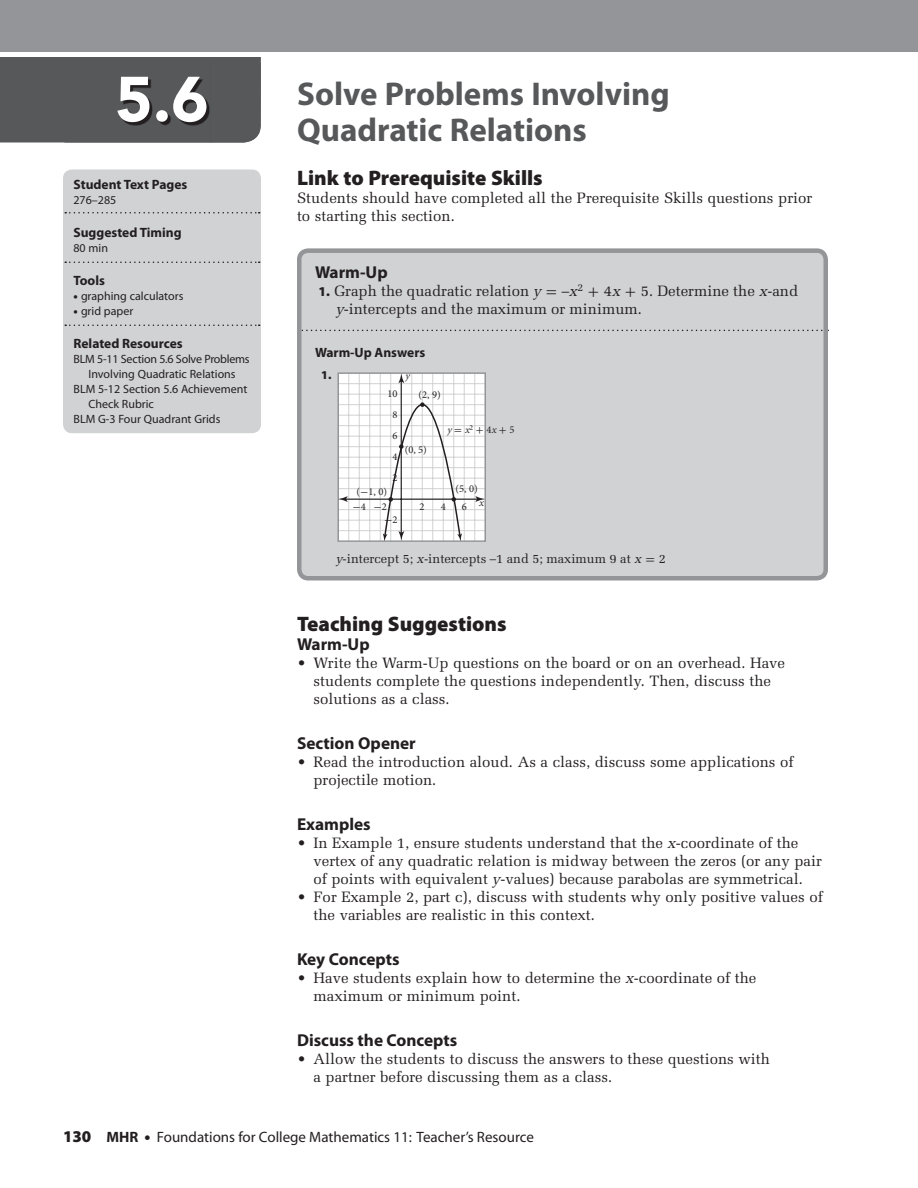
<style>
.page{position:relative;width:918px;height:1188px;background:#fff}
.page>*{position:absolute;margin:0;border:0;box-sizing:border-box;transform-origin:0 0}
.t1{font:900 63px "Avenir";color:#fff}
.t2{font:700 33px/36px "Myriad Pro";color:#57585a}
.t3{font:900 21px "Myriad Pro";color:#231f20}
.t4{font:700 17.25px "Myriad Pro";color:#231f20}
.t5{font:15px/18px "Melior";color:#231f20}
.t6{font:15px "Myriad";color:#231f20}
.t7{font:700 13.5px "Myriad Pro";color:#231f20}
.t8{font:12.75px "Melior";color:#231f20}
.t9{font:12px "Myriad Pro";color:#231f20}
.t10{font:12px "Myriad Pro";letter-spacing:-.02em;color:#231f20}
.t11{font:900 12px "Myriad Pro";color:#231f20}
.t12{font:10.5px "Minion Pro";color:#231f20}
.t13{font:italic 10.5px "Minion";color:#231f20}
.t14{font:10.5px "Uni Math";color:#231f20}
.s1{font-weight:900}
.s2{font-family:"Myriad Pro";font-weight:900;font-size:13.5px}
.s3{font-style:italic}
.s4{font-family:"Uni Math"}
.s5{font-family:"Uni Math";font-style:normal}
.s6{font-family:"Minion Pro";font-style:normal}
.s7{font-family:"Minion Pro"}
.s8{font-family:"Myriad Pro";font-weight:900;font-size:16.5px}
.s9{font-weight:700}
</style>
<div class="page">
<div style="left:0;top:0;width:918px;height:52px;background:#939598"></div>
<div style="left:63px;top:170px;width:198px;height:263px;background:#d1d2d4;border-radius:9px"></div>
<svg style="left:65px;top:212px;width:195px;height:2px"></svg>
<svg style="left:65px;top:262px;width:195px;height:1px"></svg>
<svg style="left:65px;top:325px;width:195px;height:1px"></svg>
<div style="left:299px;top:251px;width:527px;height:327px;background:#d1d2d4;border-radius:9px"></div>
<svg style="left:302px;top:330px;width:521px;height:1px"></svg>
<div style="left:297px;top:248px;width:531px;height:332px;border:4px solid #939598;border-radius:9px"></div>
<div style="left:338px;top:373px;width:147px;height:168px;background:#fff"></div>
<hr style="left:338px;top:383px;width:147px;height:1px;background:#d1d2d4">
<hr style="left:338px;top:394px;width:147px;height:1px;background:#d1d2d4">
<hr style="left:338px;top:404px;width:147px;height:1px;background:#d1d2d4">
<hr style="left:338px;top:415px;width:147px;height:1px;background:#d1d2d4">
<hr style="left:338px;top:425px;width:147px;height:1px;background:#d1d2d4">
<hr style="left:338px;top:436px;width:147px;height:1px;background:#d1d2d4">
<hr style="left:338px;top:446px;width:147px;height:1px;background:#d1d2d4">
<hr style="left:338px;top:457px;width:147px;height:1px;background:#d1d2d4">
<hr style="left:338px;top:467px;width:147px;height:1px;background:#d1d2d4">
<hr style="left:338px;top:478px;width:147px;height:1px;background:#d1d2d4">
<hr style="left:338px;top:488px;width:147px;height:1px;background:#d1d2d4">
<hr style="left:338px;top:509px;width:147px;height:1px;background:#d1d2d4">
<hr style="left:338px;top:520px;width:147px;height:1px;background:#d1d2d4">
<hr style="left:338px;top:530px;width:147px;height:1px;background:#d1d2d4">
<hr style="left:348px;top:373px;width:1px;height:168px;background:#d1d2d4">
<hr style="left:359px;top:373px;width:1px;height:168px;background:#d1d2d4">
<hr style="left:369px;top:373px;width:1px;height:168px;background:#d1d2d4">
<hr style="left:380px;top:373px;width:1px;height:168px;background:#d1d2d4">
<hr style="left:390px;top:373px;width:1px;height:168px;background:#d1d2d4">
<hr style="left:411px;top:373px;width:1px;height:168px;background:#d1d2d4">
<hr style="left:422px;top:373px;width:1px;height:168px;background:#d1d2d4">
<hr style="left:432px;top:373px;width:1px;height:168px;background:#d1d2d4">
<hr style="left:443px;top:373px;width:1px;height:168px;background:#d1d2d4">
<hr style="left:453px;top:373px;width:1px;height:168px;background:#d1d2d4">
<hr style="left:464px;top:373px;width:1px;height:168px;background:#d1d2d4">
<hr style="left:474px;top:373px;width:1px;height:168px;background:#d1d2d4">
<hr style="left:401px;top:380px;width:1px;height:156px;background:#231f20">
<hr style="left:344px;top:499px;width:135px;height:1px;background:#231f20">
<div style="left:338px;top:372px;width:148px;height:170px;border:2px solid #939598"></div>
<svg style="left:399px;top:374px;width:5px;height:9px"></svg>
<svg style="left:475px;top:496px;width:10px;height:6px"></svg>
<svg style="left:338px;top:496px;width:10px;height:6px"></svg>
<svg style="left:383px;top:402px;width:79px;height:139px"></svg>
<svg style="left:0;top:57px;width:261px;height:86px;background:#535456"></svg>
<h1 class="t1" style="left:115px;top:61px;width:95px">5.6</h1>
<h2 class="t2" style="left:297px;top:75px;width:374px">Solve Problems Involving<br>Quadratic Relations</h2>
<h3 class="t3" style="left:297px;top:164px;width:247px">Link to Prerequisite Skills</h3>
<p class="t5" style="left:297px;top:189px;width:517px">Students should have completed all the Prerequisite Skills questions prior to starting this section.</p>
<p class="t7" style="left:74px;top:175px;width:115px">Student Text Pages</p>
<p class="t9" style="left:74px;top:192px;width:44px">276–285</p>
<p class="t7" style="left:74px;top:223px;width:110px">Suggested Timing</p>
<p class="t9" style="left:74px;top:240px;width:36px">80 min</p>
<p class="t7" style="left:74px;top:271px;width:33px">Tools</p>
<p class="t9" style="left:74px;top:288px;width:111px"><span class="s1">•</span> graphing calculators</p>
<p class="t9" style="left:74px;top:303px;width:61px"><span class="s1">•</span> grid paper</p>
<p class="t7" style="left:74px;top:334px;width:111px">Related Resources</p>
<p class="t10" style="left:74px;top:351px;width:178px">BLM 5-11 Section 5.6 Solve Problems</p>
<p class="t9" style="left:88px;top:366px;width:149px">Involving Quadratic Relations</p>
<p class="t9" style="left:74px;top:381px;width:175px">BLM 5-12 Section 5.6 Achievement</p>
<p class="t9" style="left:88px;top:396px;width:67px">Check Rubric</p>
<p class="t9" style="left:74px;top:411px;width:148px">BLM G-3 Four Quadrant Grids</p>
<p class="t4" style="left:315px;top:261px;width:74px">Warm-Up</p>
<p class="t5" style="left:336px;top:282px;width:464px;text-indent:-18px"><span class="s2">1.</span> Graph the quadratic relation <span class="s3">y</span> <span class="s4">= –</span><span class="s3">x</span><sup>2</sup> <span class="s4">+</span> 4<span class="s3">x</span> <span class="s4">+</span> 5. Determine the <span class="s3">x</span>-and <span class="s3">y</span>-intercepts and the maximum or minimum.</p>
<p class="t7" style="left:315px;top:344px;width:112px">Warm-Up Answers</p>
<p class="t11" style="left:321px;top:367px;width:12px">1.</p>
<p class="t13" style="left:405px;top:370px;width:6px">y</p>
<p class="t12" style="left:419px;top:388px;width:24px">(2, 9)</p>
<p class="t12" style="left:387px;top:387px;width:12px">10</p>
<p class="t12" style="left:393px;top:408px;width:7px">8</p>
<p class="t13" style="left:447px;top:424px;width:69px">y<span class="s5">=</span>x<sup>2</sup><span class="s5">+</span> <span class="s6">4</span>x<span class="s5">+</span> <span class="s6">5</span></p>
<p class="t12" style="left:393px;top:429px;width:7px">6</p>
<p class="t12" style="left:393px;top:449px;width:7px">4</p>
<p class="t12" style="left:393px;top:471px;width:7px">2</p>
<p class="t12" style="left:357px;top:484px;width:32px">(<span class="s4">-</span>1, 0)</p>
<p class="t12" style="left:405px;top:443px;width:24px">(0, 5)</p>
<p class="t12" style="left:456px;top:482px;width:24px">(5, 0)</p>
<p class="t14" style="left:353px;top:501px;width:15px">-<span class="s7">4</span></p>
<p class="t12" style="left:441px;top:500px;width:7px">4</p>
<p class="t12" style="left:462px;top:500px;width:7px">6</p>
<p class="t14" style="left:374px;top:501px;width:15px">-<span class="s7">2</span></p>
<p class="t12" style="left:420px;top:500px;width:7px">2</p>
<p class="t14" style="left:384px;top:514px;width:15px">-<span class="s7">2</span></p>
<p class="t13" style="left:479px;top:498px;width:6px">x</p>
<p class="t8" style="left:336px;top:551px;width:331px"><span class="s3">y</span>-intercept 5; <span class="s3">x</span>-intercepts <span class="s4">–</span>1 and 5; maximum 9 at <span class="s3">x</span> <span class="s4">=</span> 2</p>
<h3 class="t3" style="left:297px;top:610px;width:211px">Teaching Suggestions</h3>
<p class="t4" style="left:297px;top:633px;width:74px">Warm-Up</p>
<p class="t5" style="left:314px;top:654px;width:473px;text-indent:-16px">• Write the Warm-Up questions on the board or on an overhead. Have students complete the questions independently. Then, discuss the solutions as a class.</p>
<p class="t4" style="left:297px;top:732px;width:120px">Section Opener</p>
<p class="t5" style="left:314px;top:753px;width:481px;text-indent:-16px">• Read the introduction aloud. As a class, discuss some applications of projectile motion.</p>
<p class="t4" style="left:297px;top:813px;width:75px">Examples</p>
<p class="t5" style="left:314px;top:834px;width:510px;text-indent:-16px">• In Example 1, ensure students understand that the <span class="s3">x</span>-coordinate of the vertex of any quadratic relation is midway between the zeros (or any pair of points with equivalent <span class="s3">y</span>-values) because parabolas are symmetrical.</p>
<p class="t5" style="left:314px;top:888px;width:511px;text-indent:-16px">• For Example 2, part c), discuss with students why only positive values of the variables are realistic in this context.</p>
<p class="t4" style="left:297px;top:948px;width:104px">Key Concepts</p>
<p class="t5" style="left:314px;top:969px;width:444px;text-indent:-16px">• Have students explain how to determine the <span class="s3">x</span>-coordinate of the maximum or minimum point.</p>
<p class="t4" style="left:297px;top:1029px;width:162px">Discuss the Concepts</p>
<p class="t5" style="left:314px;top:1050px;width:458px;text-indent:-16px">• Allow the students to discuss the answers to these questions with a partner before discussing them as a class.</p>
<p class="t6" style="left:63px;top:1129px;width:472px"><span class="s8">130</span> <span class="s9">MHR</span> <span class="s8">•</span> Foundations for College Mathematics 11: Teacher’s Resource</p>
</div>
